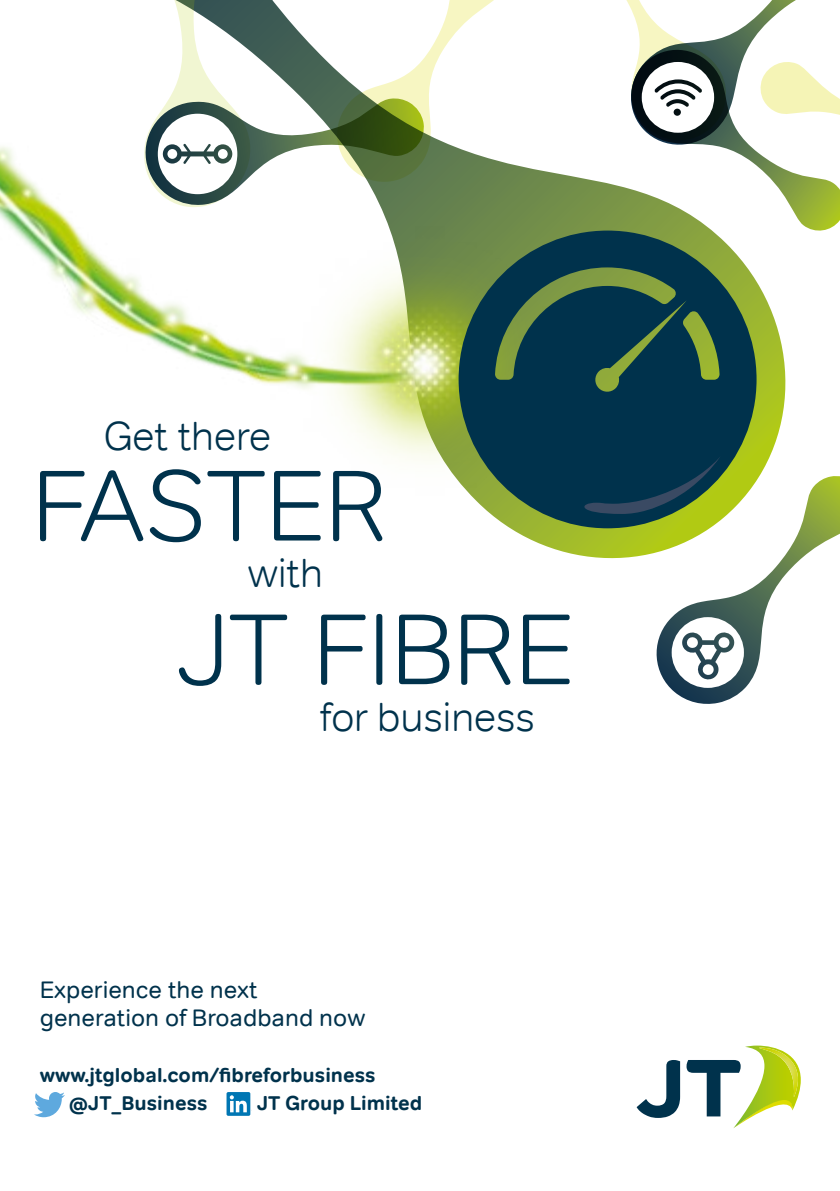
<style>
.page{position:relative;width:840px;height:1191px;background:#fff}
.page>*{position:absolute;margin:0;border:0;box-sizing:border-box;transform-origin:0 0}
.t1{font:300 100.2px "Tondo";color:#00324c}
.t2{font:300 40px "Tondo";color:#00324c}
.t3{font:24px/28px "Tondo";color:#00324c}
.t4{font:700 20px/28px "Tondo";color:#00324c}
</style>
<div class="page">
<svg style="left:541px;top:174px;width:245px;height:385px"></svg>
<svg style="left:650px;top:475px;width:189px;height:229px"></svg>
<svg style="left:636px;top:1060px;width:43px;height:58px"></svg>
<svg style="left:686px;top:1045px;width:114px;height:83px"></svg>
<img style="left:754px;top:1047px;width:45px;height:50px">
<img style="left:0;top:0;width:561px;height:544px">
<svg style="left:671px;top:617px;width:72px;height:71px"></svg>
<svg style="left:570px;top:0;width:269px;height:234px"></svg>
<svg style="left:458px;top:230px;width:298px;height:298px;background:#2f594d"></svg>
<svg style="left:575px;top:456px;width:145px;height:58px;background:#18434a"></svg>
<div style="left:226px;top:1092px;width:24px;height:23px;background:#0076b3;border-radius:2px"></div>
<svg style="left:230px;top:1095px;width:17px;height:17px"></svg>
<svg style="left:34px;top:1092px;width:31px;height:25px"></svg>
<h2 class="t2" style="left:104px;top:412px;width:169px">Get there</h2>
<h1 class="t1" style="left:32px;top:445px;width:356px">FASTER</h1>
<h2 class="t2" style="left:248px;top:549px;width:77px">with</h2>
<h1 class="t1" style="left:176px;top:589px;width:399px">JT FIBRE</h1>
<h2 class="t2" style="left:320px;top:693px;width:216px">for business</h2>
<p class="t3" style="left:40px;top:976px;width:327px">Experience the next generation of Broadband now</p>
<p class="t4" style="left:69px;top:1061px;width:308px;text-indent:-29px">www.jtglobal.com/fibreforbusiness @JT_Business</p>
<p class="t4" style="left:256px;top:1089px;width:167px">JT Group Limited</p>
</div>
